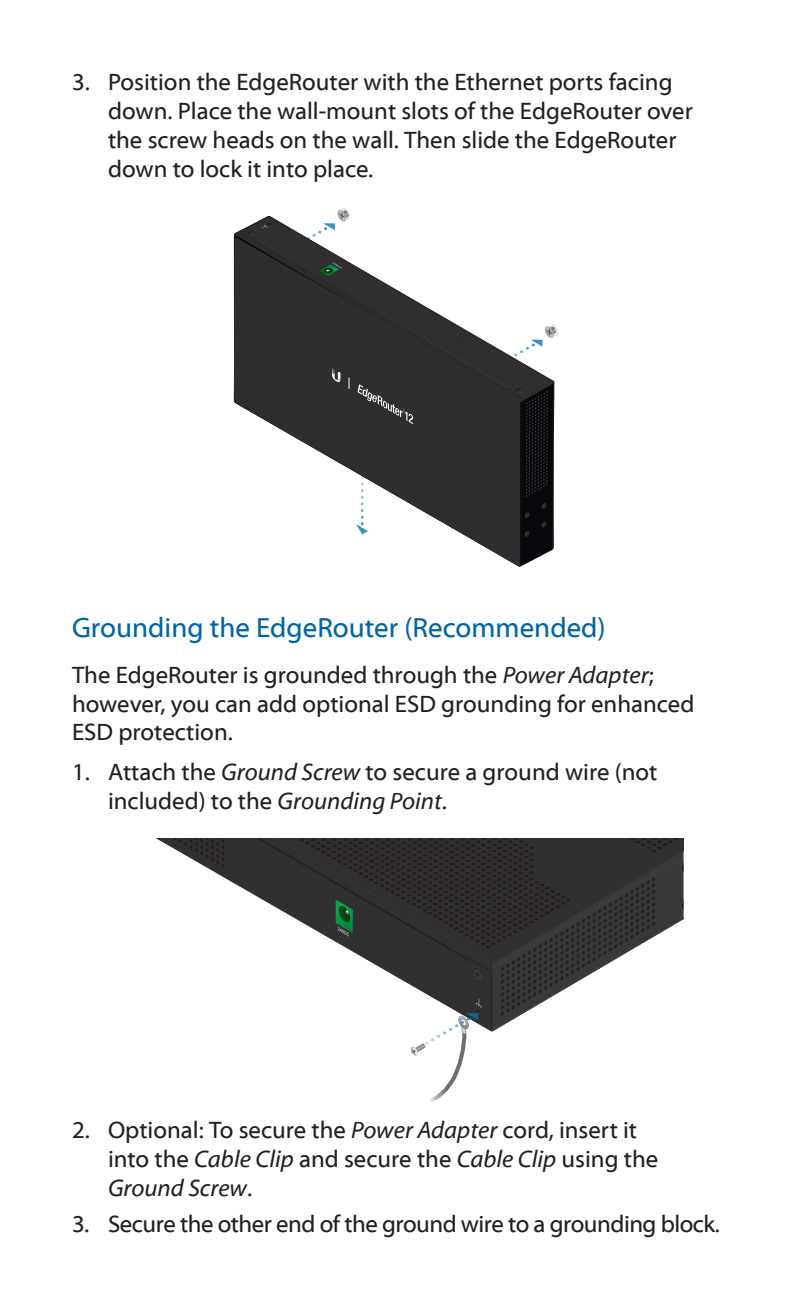
<style>
.page{position:relative;width:792px;height:1296px;background:#fff}
.page>*{position:absolute;margin:0;border:0;box-sizing:border-box;transform-origin:0 0}
.Heading_2{font:28px "Myriad Web Pro";color:#0065a4}
.Body{font:24px/28.8px "Myriad Web Pro";color:#231f20}
.Body-2{font:24px "Myriad Web Pro";letter-spacing:-.02em;color:#231f20}
.s1{font-style:italic}
</style>
<div class="page">
<svg style="left:234px;top:236px;width:286px;height:331px"></svg>
<svg style="left:236px;top:208px;width:322px;height:347px"></svg>
<svg style="left:155px;top:838px;width:99px;height:57px"></svg>
<svg style="left:174px;top:838px;width:51px;height:30px"></svg>
<svg style="left:254px;top:838px;width:430px;height:264px"></svg>
<p class="Body" style="left:108px;top:68px;width:586px;text-indent:-36px">3. Position the EdgeRouter with the Ethernet ports facing down. Place the wall-mount slots of the EdgeRouter over the screw heads on the wall. Then slide the EdgeRouter down to lock it into place.</p>
<p class="Heading_2" style="left:72px;top:612px;width:535px">Grounding the EdgeRouter (Recommended)</p>
<p class="Body" style="left:72px;top:661px;width:624px">The EdgeRouter is grounded through the <span class="s1">Power Adapter</span>; however, you can add optional ESD grounding for enhanced<br>ESD protection.</p>
<p class="Body" style="left:108px;top:758px;width:551px;text-indent:-36px">1. Attach the <span class="s1">Ground Screw</span> to secure a ground wire (not included) to the <span class="s1">Grounding Point</span>.</p>
<p class="Body" style="left:108px;top:1116px;width:552px;text-indent:-36px">2. Optional: To secure the <span class="s1">Power Adapter</span> cord, insert it into the <span class="s1">Cable Clip</span> and secure the <span class="s1">Cable Clip</span> using the<br><span class="s1">Ground Screw</span>.</p>
<p class="Body-2" style="left:72px;top:1211px;width:649px">3. Secure the other end of the ground wire to a grounding block.</p>
</div>
